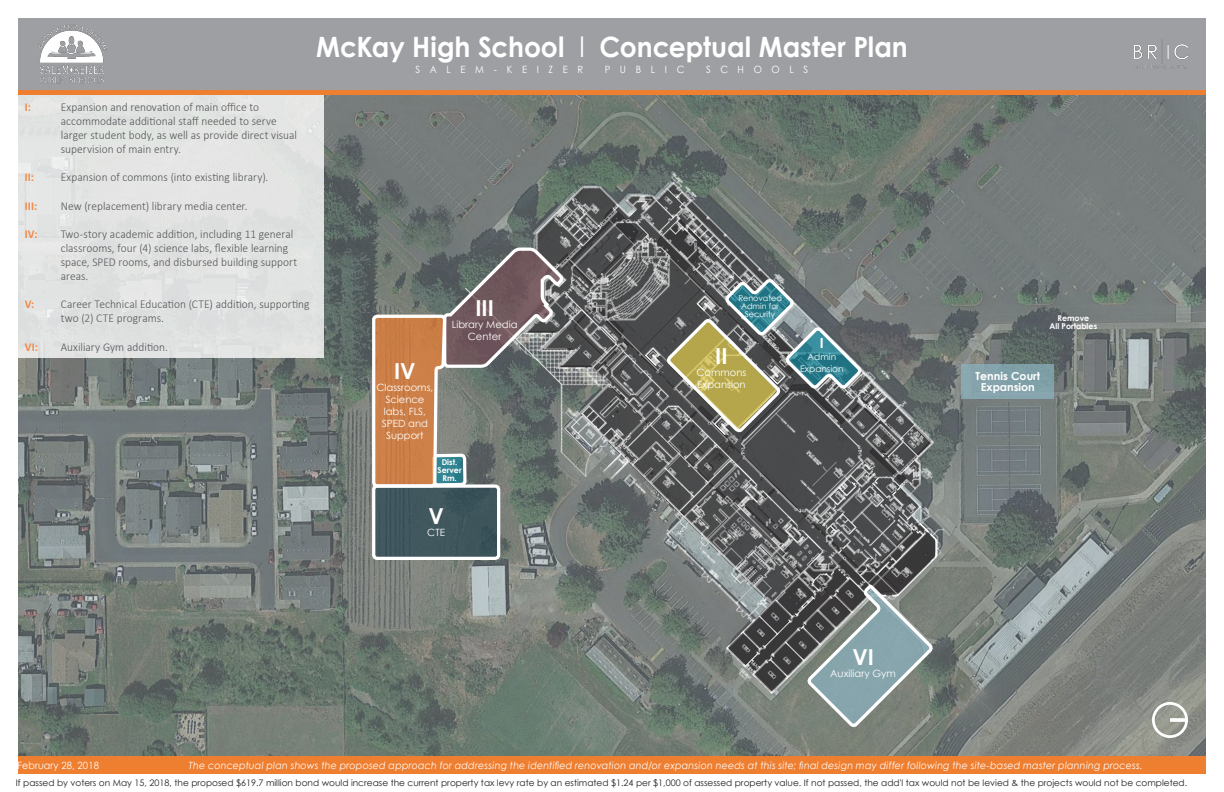
<style>
.page{position:relative;width:1224px;height:792px;background:#fff}
.page>*{position:absolute;margin:0;border:0;box-sizing:border-box;transform-origin:0 0}
.BRIC_Body_10pt{font:700 28px "Century Gothic";color:#fff;scale:.95 1}
.t1{font:700 22px "Century Gothic";color:#fff}
.t2{font:700 14px "Century Gothic";color:#fff}
.BRIC_Body_10pt-2{font:300 12px/14px "Calibri";color:#545557;scale:.95 1}
.BRIC_Body_10pt-3{font:700 12px "Calibri";letter-spacing:.01em;color:#f08943;scale:.95 1}
.t3{font:700 11px/11px "Century Gothic";color:#fff;text-align:center}
.BRIC_Body_10pt-4{font:italic 10px "Century Gothic";letter-spacing:.02em;color:#fff;scale:.95 1}
.BRIC_Body_10pt-5{font:10px/12px "Century Gothic";color:#fff;text-align:center}
.BRIC_Body_10pt-6{font:10px "Century Gothic";letter-spacing:1.01em;color:#fff;scale:.95 1}
.BRIC_Body_10pt-7{font:10px "Century Gothic";color:#fff;scale:.95 1}
.t4{font:9px "Century Gothic";color:#231f20}
.t5{font:9px/12px "Century Gothic";color:#fff;text-align:center}
.t6{font:700 8px/8px "Century Gothic";color:#fff;text-align:center}
.t7{font:8px/8px "Century Gothic";color:#fff;text-align:center}
.s1{font-weight:400}
</style>
<div class="page">
<img style="left:18px;top:94px;width:1188px;height:662px">
<img style="left:409px;top:120px;width:594px;height:594px">
<div style="left:962px;top:364px;width:92px;height:34px;background:#84a2ab"></div>
<svg style="left:665px;top:277px;width:198px;height:160px;background:#767f72"></svg>
<svg style="left:806px;top:582px;width:129px;height:150px;background:#818e8d"></svg>
<svg style="left:370px;top:246px;width:195px;height:510px;background:#79786f"></svg>
<div style="left:372px;top:484px;width:128px;height:76px;border:3px solid #fff;border-radius:4px"></div>
<div style="left:18px;top:94px;width:306px;height:264px;background:#e2e4e2"></div>
<div style="left:18px;top:756px;width:1188px;height:18px;background:#ee7e30"></div>
<div style="left:18px;top:18px;width:1188px;height:72px;background:#9d9fa2"></div>
<hr style="left:18px;top:90px;width:1188px;height:4px;background:#ee7e30">
<img style="left:36px;top:25px;width:71px;height:58px">
<img style="left:1134px;top:40px;width:54px;height:28px">
<div style="left:1152px;top:702px;width:36px;height:36px;border:3px solid #fff;border-radius:50%"></div>
<svg style="left:1170px;top:718px;width:17px;height:4px"></svg>
<p class="BRIC_Body_10pt" style="left:316px;top:25px;width:625px">McKay High School <span class="s1">l</span> Conceptual Master Plan</p>
<p class="BRIC_Body_10pt-6" style="left:416px;top:62px;width:178px">SALEM-KEIZER</p>
<p class="BRIC_Body_10pt-7" style="left:605px;top:62px;width:85px">PUBLIC</p>
<p class="BRIC_Body_10pt-6" style="left:706px;top:62px;width:109px">SCHOOLS</p>
<p class="BRIC_Body_10pt-3" style="left:25px;top:98px;width:8px">I:</p>
<p class="BRIC_Body_10pt-2" style="left:61px;top:100px;width:250px">Expansion and renovation of main office to accommodate additional staff needed to serve larger student body, as well as provide direct visual supervision of main entry.</p>
<p class="BRIC_Body_10pt-3" style="left:25px;top:169px;width:11px">II:</p>
<p class="BRIC_Body_10pt-2" style="left:61px;top:170px;width:220px">Expansion of commons (into existing library).</p>
<p class="BRIC_Body_10pt-3" style="left:25px;top:197px;width:15px">III:</p>
<p class="BRIC_Body_10pt-2" style="left:61px;top:198px;width:198px">New (replacement) library media center.</p>
<p class="BRIC_Body_10pt-3" style="left:25px;top:225px;width:15px">IV:</p>
<p class="BRIC_Body_10pt-2" style="left:61px;top:227px;width:250px">Two-story academic addition, including 11 general classrooms, four (4) science labs, flexible learning space, SPED rooms, and disbursed building support areas.</p>
<p class="BRIC_Body_10pt-3" style="left:25px;top:296px;width:12px">V:</p>
<p class="BRIC_Body_10pt-2" style="left:61px;top:297px;width:263px">Career Technical Education (CTE) addition, supporting two (2) CTE programs.</p>
<p class="BRIC_Body_10pt-3" style="left:25px;top:338px;width:15px">VI:</p>
<p class="BRIC_Body_10pt-2" style="left:61px;top:340px;width:114px">Auxiliary Gym addition.</p>
<p class="t1" style="left:394px;top:355px;width:23px">IV</p>
<p class="BRIC_Body_10pt-5" style="left:376px;top:382px;width:58px">Classrooms,<br>Science labs, FLS,<br>SPED and<br>Support</p>
<p class="t1" style="left:475px;top:291px;width:20px">III</p>
<p class="BRIC_Body_10pt-5" style="left:452px;top:318px;width:67px">Library Media<br>Center</p>
<p class="t6" style="left:438px;top:458px;width:26px">Dist.<br>Server<br>Rm.</p>
<p class="t1" style="left:428px;top:500px;width:17px">V</p>
<p class="BRIC_Body_10pt-5" style="left:427px;top:527px;width:19px">CTE</p>
<p class="t7" style="left:738px;top:294px;width:45px">Renovated<br>Admin for<br>Security</p>
<p class="t1" style="left:715px;top:339px;width:14px">II</p>
<p class="BRIC_Body_10pt-5" style="left:696px;top:366px;width:51px;text-align:left">Commons<br>Expansion</p>
<p class="t2" style="left:820px;top:332px;width:5px">I</p>
<p class="t5" style="left:800px;top:350px;width:45px">Admin<br>Expansion</p>
<p class="t1" style="left:852px;top:640px;width:23px">VI</p>
<p class="BRIC_Body_10pt-5" style="left:830px;top:667px;width:67px">Auxiliary Gym</p>
<p class="t6" style="left:1050px;top:313px;width:49px">Remove<br>All Portables</p>
<p class="t3" style="left:976px;top:370px;width:66px">Tennis Court<br>Expansion</p>
<p class="BRIC_Body_10pt-4" style="left:189px;top:758px;width:1006px">The conceptual plan shows the proposed approach for addressing the identified renovation and/or expansion needs at this site; final design may differ following the site-based master planning process.</p>
<p class="t4" style="left:16px;top:777px;width:1173px">If passed by voters on May 15, 2018, the proposed $619.7 million bond would increase the current property tax levy rate by an estimated $1.24 per $1,000 of assessed property value. If not passed, the add'l tax would not be levied &amp; the projects would not be completed.</p>
</div>
